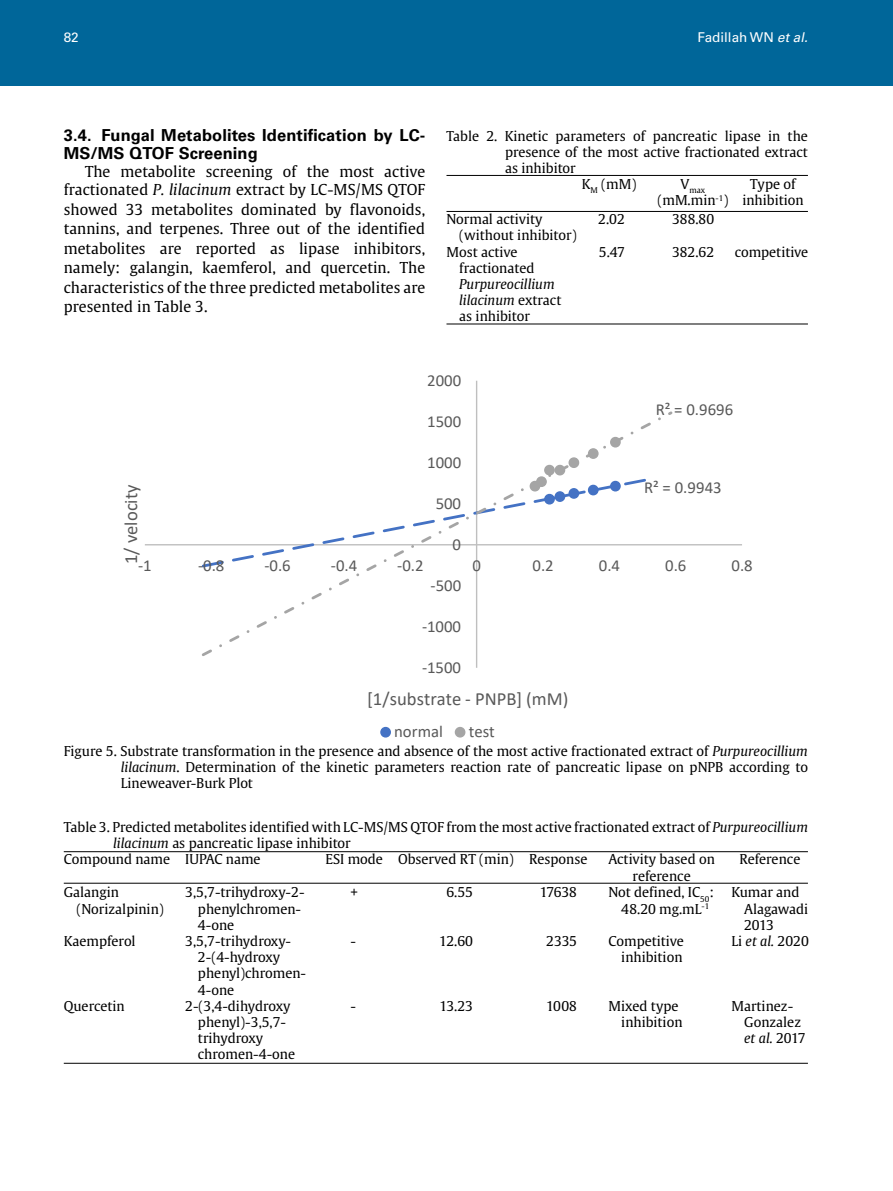
<style>
.page{position:relative;width:893px;height:1191px;background:#fff}
.page>*{position:absolute;margin:0;border:0;box-sizing:border-box;transform-origin:0 0}
.t1{font:18.6px "Calibri";color:#595959}
.t2{font:16.8px "Calibri";letter-spacing:.005em;color:#595959}
.t3{font:700 16.5px/18px "Univers LT Std";letter-spacing:.005em;color:#000}
.t4{font:15px/19.5px "Gulliver";letter-spacing:.005em;color:#000;text-align:right}
.t5{font:13.5px/16.2px "Gulliver";color:#000;text-align:center}
.t6{font:italic 13.5px/16.2px "Gulliver";color:#000}
.t7{font:13.5px "Univers LT Std";color:#fff}
.t8{font:7.8px "Gulliver";color:#000}
.s1{font-style:italic}
.s2{font-style:normal}
</style>
<div class="page">
<hr style="left:64px;top:851px;width:744px;height:1px;background:#000">
<hr style="left:64px;top:883px;width:744px;height:1px;background:#000">
<hr style="left:64px;top:1063px;width:744px;height:1px;background:#000">
<hr style="left:446px;top:175px;width:362px;height:1px;background:#000">
<hr style="left:446px;top:211px;width:362px;height:1px;background:#000">
<hr style="left:446px;top:324px;width:362px;height:1px;background:#000">
<svg style="left:145px;top:380px;width:597px;height:358px"></svg>
<div style="left:0;top:0;width:893px;height:85px;background:#069"></div>
<p class="t7" style="left:64px;top:30px;width:17px">82</p>
<p class="t7" style="left:697px;top:30px;width:115px">Fadillah WN <span class="s1">etal.</span></p>
<p class="t3" style="left:64px;top:126px;width:363px">3.4. Fungal Metabolites Identification by LC-<br>MS/MS QTOF Screening</p>
<p class="t4" style="left:64px;top:162px;width:363px;line-height:18px">The metabolite screening of the most active fractionated <span class="s1">P. lilacinum</span> extract by LC-MS/MS QTOF</p>
<p class="t4" style="left:64px;top:199px;width:363px;text-align:justify">showed 33 metabolites dominated by flavonoids, tannins, and terpenes. Three out of the identified metabolites are reported as lipase inhibitors, namely: galangin, kaemferol, and quercetin. The characteristics of the three predicted metabolites are presented in Table 3.</p>
<p class="t5" style="left:446px;top:127px;width:363px">Table 2. Kinetic parameters of pancreatic lipase in the</p>
<p class="t5" style="left:505px;top:144px;width:304px">presence of the most active fractionated extract</p>
<p class="t5" style="left:505px;top:160px;width:72px">as inhibitor</p>
<p class="t5" style="left:582px;top:176px;width:56px">K<sub>M</sub> (mM)</p>
<p class="t8" style="left:681px;top:186px;width:26px"><sup>V</sup>max</p>
<p class="t5" style="left:657px;top:192px;width:72px">(mM.min<sup>-1</sup>)</p>
<p class="t5" style="left:742px;top:176px;width:63px">Type of inhibition</p>
<p class="t5" style="left:446px;top:211px;width:97px">Normal activity</p>
<p class="t5" style="left:459px;top:227px;width:119px">(without inhibitor)</p>
<p class="t5" style="left:446px;top:243px;width:73px">Most active</p>
<p class="t5" style="left:459px;top:260px;width:77px">fractionated</p>
<p class="t6" style="left:459px;top:276px;width:104px">Purpureocillium lilacinum <span class="s2">extract as inhibitor</span></p>
<p class="t5" style="left:598px;top:211px;width:28px">2.02</p>
<p class="t5" style="left:599px;top:243px;width:28px">5.47</p>
<p class="t5" style="left:672px;top:211px;width:44px">388.80</p>
<p class="t5" style="left:672px;top:243px;width:44px">382.62</p>
<p class="t5" style="left:735px;top:243px;width:75px">competitive</p>
<p class="t2" style="left:427px;top:368px;width:35px">2000</p>
<p class="t2" style="left:427px;top:409px;width:35px">1500</p>
<p class="t2" style="left:427px;top:450px;width:35px">1000</p>
<p class="t2" style="left:656px;top:398px;width:79px">R² = 0.9696</p>
<p class="t2" style="left:644px;top:476px;width:79px">R² = 0.9943</p>
<h1 class="t1" style="left:118px;top:564px;width:81px;rotate:-90deg">1/ velocity</h1>
<p class="t2" style="left:436px;top:491px;width:27px">500</p>
<p class="t2" style="left:453px;top:532px;width:10px">0</p>
<p class="t2" style="left:138px;top:554px;width:15px">-1</p>
<p class="t2" style="left:198px;top:554px;width:28px">-0.8</p>
<p class="t2" style="left:264px;top:554px;width:28px">-0.6</p>
<p class="t2" style="left:331px;top:554px;width:28px">-0.4</p>
<p class="t2" style="left:397px;top:554px;width:28px">-0.2</p>
<p class="t2" style="left:472px;top:554px;width:10px">0</p>
<p class="t2" style="left:532px;top:554px;width:23px">0.2</p>
<p class="t2" style="left:599px;top:554px;width:23px">0.4</p>
<p class="t2" style="left:665px;top:554px;width:23px">0.6</p>
<p class="t2" style="left:731px;top:554px;width:23px">0.8</p>
<p class="t2" style="left:431px;top:573px;width:32px">-500</p>
<p class="t2" style="left:422px;top:614px;width:40px">-1000</p>
<p class="t2" style="left:422px;top:655px;width:40px">-1500</p>
<h1 class="t1" style="left:367px;top:685px;width:203px">[1/substrate - PNPB] (mM)</h1>
<p class="t2" style="left:394px;top:720px;width:50px">normal</p>
<p class="t2" style="left:469px;top:720px;width:28px">test</p>
<p class="t5" style="left:121px;top:743px;width:689px;text-align:justify;text-indent:-57px">Figure 5. Substrate transformation in the presence and absence of the most active fractionated extract of <span class="s1">Purpureocillium lilacinum</span>. Determination of the kinetic parameters reaction rate of pancreatic lipase on pNPB according to Lineweaver-Burk Plot</p>
<p class="t5" style="left:64px;top:818px;width:746px">Table 3. Predicted metabolites identified with LC-MS/MS QTOF from the most active fractionated extract of <span class="s1">Purpureocillium</span></p>
<p class="t5" style="left:113px;top:835px;width:239px"><span class="s1">lilacinum</span> as pancreatic lipase inhibitor</p>
<p class="t5" style="left:64px;top:851px;width:108px">Compound name</p>
<p class="t5" style="left:77px;top:884px;width:89px;text-align:left;text-indent:-13px">Galangin (Norizalpinin)</p>
<p class="t5" style="left:64px;top:933px;width:73px">Kaempferol</p>
<p class="t5" style="left:185px;top:851px;width:77px">IUPAC name</p>
<p class="t5" style="left:398px;top:851px;width:191px">Observed RT (min) Response</p>
<p class="t5" style="left:608px;top:851px;width:108px">Activity based on reference</p>
<p class="t5" style="left:740px;top:851px;width:62px">Reference</p>
<p class="t5" style="left:185px;top:884px;width:121px">3,5,7-trihydroxy-2-</p>
<p class="t5" style="left:198px;top:900px;width:105px">phenylchromen-</p>
<p class="t5" style="left:198px;top:916px;width:38px">4-one</p>
<p class="t5" style="left:185px;top:933px;width:107px">3,5,7-trihydroxy-</p>
<p class="t5" style="left:198px;top:949px;width:84px">2-(4-hydroxy</p>
<p class="t5" style="left:198px;top:965px;width:110px">phenyl)chromen-</p>
<p class="t5" style="left:198px;top:981px;width:38px">4-one</p>
<p class="t5" style="left:185px;top:997px;width:107px">2-(3,4-dihydroxy</p>
<p class="t5" style="left:198px;top:1014px;width:90px">phenyl)-3,5,7-</p>
<p class="t5" style="left:198px;top:1030px;width:67px">trihydroxy</p>
<p class="t5" style="left:198px;top:1046px;width:99px">chromen-4-one</p>
<p class="t5" style="left:325px;top:851px;width:59px">ESI mode</p>
<p class="t5" style="left:350px;top:884px;width:9px">+</p>
<p class="t5" style="left:608px;top:884px;width:107px">Not defined, IC<sub>50</sub>:<br>48.20 mg.mL<sup>-1</sup></p>
<p class="t5" style="left:608px;top:933px;width:77px;text-align:right">Competitive inhibition</p>
<p class="t5" style="left:608px;top:997px;width:76px;text-align:right">Mixed type inhibition</p>
<p class="t5" style="left:731px;top:884px;width:70px">Kumar and</p>
<p class="t5" style="left:744px;top:900px;width:66px">Alagawadi</p>
<p class="t5" style="left:744px;top:916px;width:31px">2013</p>
<p class="t5" style="left:731px;top:933px;width:79px">Li <span class="s1">et al.</span> 2020</p>
<p class="t5" style="left:540px;top:884px;width:39px">17638</p>
<p class="t5" style="left:546px;top:933px;width:32px">2335</p>
<p class="t5" style="left:446px;top:884px;width:28px">6.55</p>
<p class="t5" style="left:439px;top:933px;width:35px">12.60</p>
<p class="t5" style="left:350px;top:933px;width:7px">-</p>
<p class="t5" style="left:64px;top:997px;width:62px">Quercetin</p>
<p class="t5" style="left:744px;top:997px;width:63px;text-align:left;text-indent:-13px">Martinez-<br>Gonzalez <span class="s1">et al.</span> 2017</p>
<p class="t5" style="left:439px;top:997px;width:35px">13.23</p>
<p class="t5" style="left:546px;top:997px;width:32px">1008</p>
<p class="t5" style="left:350px;top:997px;width:7px">-</p>
</div>
